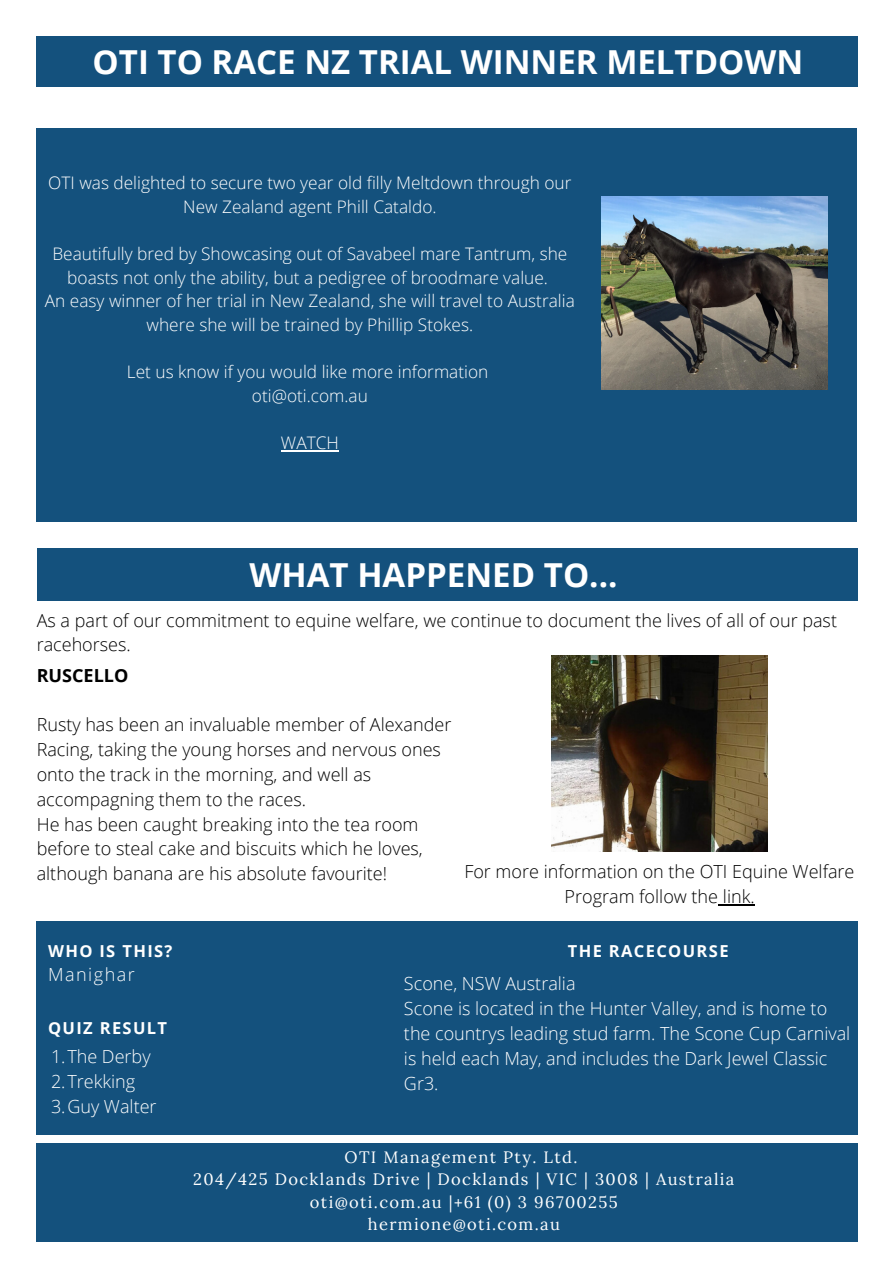
<style>
.page{position:relative;width:894px;height:1264px;background:#fff}
.page>*{position:absolute;margin:0;border:0;box-sizing:border-box;transform-origin:0 0}
.t1{font:700 33px "Open Sans";color:#fff}
.t2{font:300 18px/24.8px "Open Sans";color:#000}
.t3{font:300 18px/24.8px "Open Sans";color:#fff}
.t4{font:300 18px "Open Sans";letter-spacing:.085em;color:#fff}
.t5{font:700 18px "Open Sans";color:#000}
.t6{font:300 17.25px/23.7px "Open Sans";color:#fff;text-align:center}
.t7{font:16.5px/22.5px "Lora";letter-spacing:.08em;color:#fff;text-align:center}
.t8{font:700 16.5px "Open Sans";letter-spacing:.08em;color:#fff}
</style>
<div class="page">
<div style="left:37px;top:548px;width:820px;height:52px;background:#14517d"></div>
<div style="left:37px;top:921px;width:820px;height:213px;background:#14517d"></div>
<div style="left:37px;top:1142px;width:820px;height:99px;background:#14517d"></div>
<div style="left:37px;top:128px;width:820px;height:393px;background:#14517d"></div>
<img style="left:601px;top:196px;width:226px;height:194px">
<div style="left:37px;top:36px;width:820px;height:51px;background:#14517d"></div>
<img style="left:551px;top:655px;width:216px;height:196px">
<hr style="left:718px;top:904px;width:36px;height:1px;background:#000">
<hr style="left:281px;top:450px;width:58px;height:1px;background:#fff">
<h1 class="t1" style="left:93px;top:38px;width:712px">OTI TO RACE NZ TRIAL WINNER MELTDOWN</h1>
<p class="t6" style="left:48px;top:170px;width:524px">OTI was delighted to secure two year old filly Meltdown through our<br>New Zealand agent Phill Cataldo.</p>
<p class="t6" style="left:45px;top:241px;width:531px">Beautifully bred by Showcasing out of Savabeel mare Tantrum, she boasts not only the ability, but a pedigree of broodmare value.<br>An easy winner of her trial in New Zealand, she will travel to Australia where she will be trained by Phillip Stokes.</p>
<p class="t6" style="left:127px;top:359px;width:363px">Let us know if you would like more information oti@oti.com.au</p>
<p class="t6" style="left:281px;top:430px;width:59px">WATCH</p>
<h1 class="t1" style="left:249px;top:551px;width:369px">WHAT HAPPENED TO...</h1>
<p class="t2" style="left:37px;top:607px;width:801px">As a part of our commitment to equine welfare, we continue to document the lives of all of our past racehorses.</p>
<p class="t5" style="left:37px;top:662px;width:93px">RUSCELLO</p>
<p class="t2" style="left:37px;top:712px;width:416px">Rusty has been an invaluable member of Alexander Racing, taking the young horses and nervous ones onto the track in the morning, and well as accompagning them to the races.<br>He has been caught breaking into the tea room before to steal cake and biscuits which he loves, although banana are his absolute favourite!</p>
<p class="t2" style="left:464px;top:859px;width:391px;text-align:center">For more information on the OTI Equine Welfare<br>Program follow the link.</p>
<p class="t8" style="left:48px;top:939px;width:126px">WHO IS THIS?</p>
<p class="t4" style="left:48px;top:961px;width:88px">Manighar</p>
<p class="t8" style="left:48px;top:1015px;width:121px">QUIZ RESULT</p>
<p class="t3" style="left:51px;top:1043px;width:107px">1.The Derby<br>2.Trekking<br>3.Guy Walter</p>
<p class="t8" style="left:567px;top:939px;width:162px">THE RACECOURSE</p>
<p class="t3" style="left:404px;top:971px;width:447px">Scone, NSW Australia<br>Scone is located in the Hunter Valley, and is home to the countrys leading stud farm. The Scone Cup Carnival is held each May, and includes the Dark Jewel Classic Gr3.</p>
<p class="t7" style="left:193px;top:1145px;width:542px">OTI Management Pty. Ltd.<br>204/425 Docklands Drive | Docklands | VIC | 3008 | Australia oti@oti.com.au |+61 (0) 3 96700255<br>hermione@oti.com.au</p>
</div>
